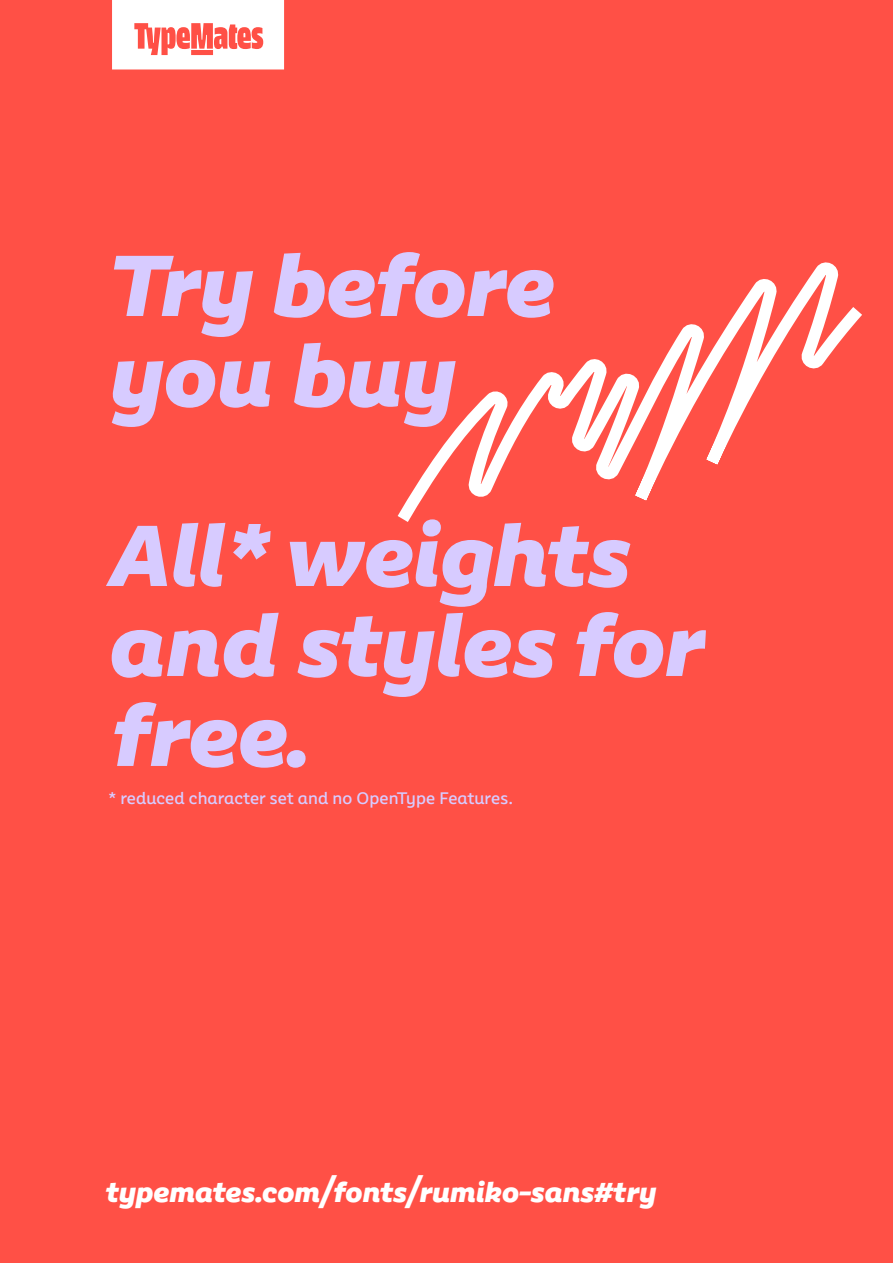
<style>
.page{position:relative;width:893px;height:1263px;background:#ff5046}
.page>*{position:absolute;margin:0;border:0;box-sizing:border-box;transform-origin:0 0}
.t1{font:italic 900 84px/90px "Rumiko Sans";color:#d7cbff}
.t2{font:italic 900 27px "Rumiko Sans";color:#fff}
.t3{font:500 16.5px "Rumiko Sans";letter-spacing:.005em;color:#d7cbff}
</style>
<div class="page">
<svg style="left:397px;top:262px;width:465px;height:260px"></svg>
<svg style="left:112px;top:0;width:172px;height:69px"></svg>
<p class="t1" style="left:110px;top:242px;width:444px">Try before you buy</p>
<p class="t1" style="left:110px;top:512px;width:595px">All* weights and styles for free.</p>
<p class="t3" style="left:108px;top:788px;width:406px">* reduced character set and no OpenType Features.</p>
<p class="t2" style="left:106px;top:1174px;width:552px">typemates.com/fonts/rumiko-sans#try</p>
</div>
